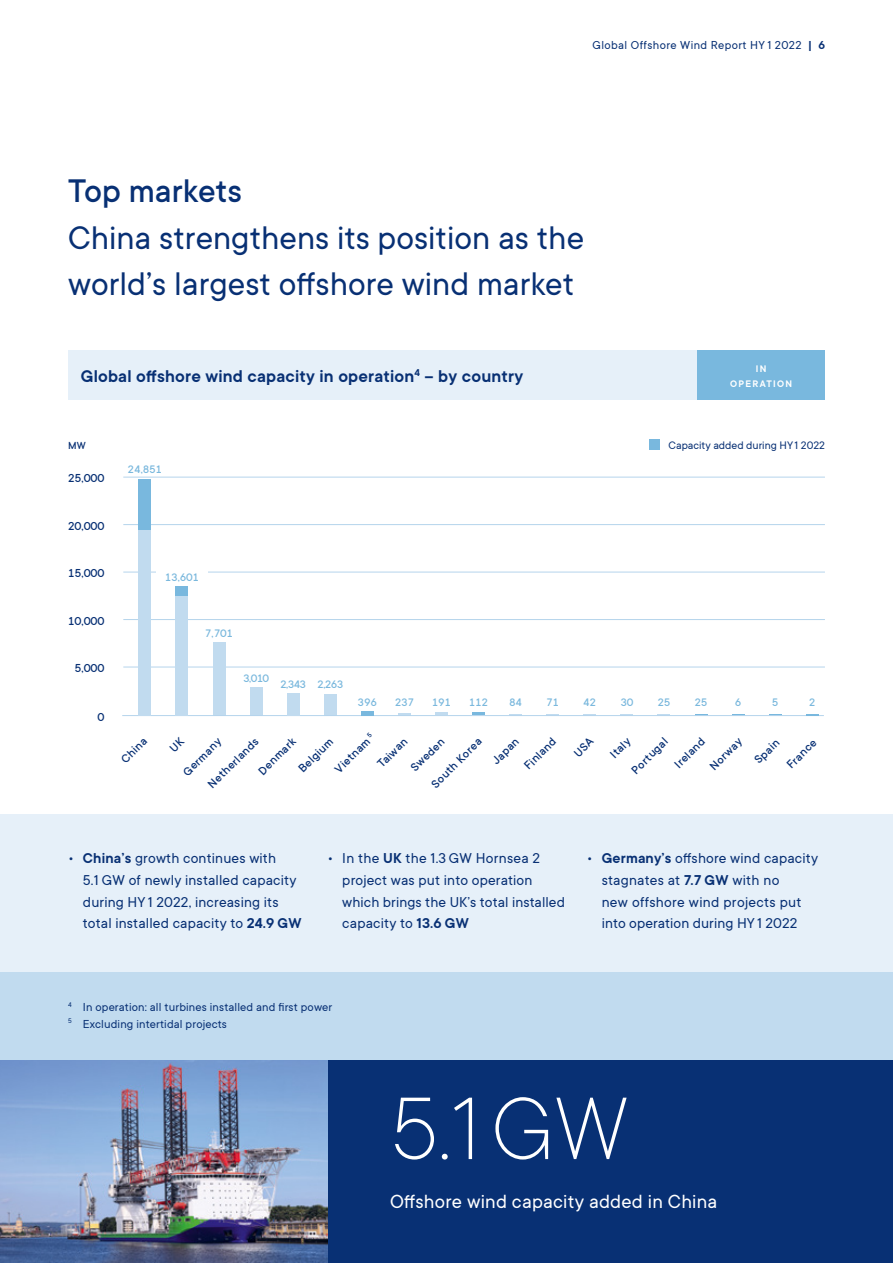
<style>
.page{position:relative;width:893px;height:1263px;background:#fff}
.page>*{position:absolute;margin:0;border:0;box-sizing:border-box;transform-origin:0 0}
.t1{font:200 97.5px "TT Commons";color:#fff}
.t2{font:36px/46.5px "TT Commons";color:#083074}
.t3{font:500 36px "TT Commons";color:#083074}
.t4{font:21px "TT Commons";letter-spacing:.01em;color:#fff}
.t5{font:600 18.75px "TT Commons";letter-spacing:.01em;color:#083074}
.t6{font:15.75px/21.8px "TT Commons";letter-spacing:.01em;color:#083074}
.t7{font:500 12.75px "TT Commons";letter-spacing:.03em;color:#083074}
.t8{font:12.75px/16.5px "TT Commons";letter-spacing:.01em;color:#083074}
.t9{font:12.75px "TT Commons";letter-spacing:.03em;color:#083074}
.t10{font:500 12px "TT Commons";letter-spacing:.03em;color:#7ab8dd}
.t11{font:12px "TT Commons";color:#083074}
.t12{font:500 11.25px "TT Commons";color:#083074}
.t13{font:600 10.5px/15px "TT Commons";letter-spacing:.12em;color:#fff;text-align:center}
.s1{font-weight:600}
</style>
<div class="page">
<div style="left:0;top:814px;width:893px;height:167px;background:#e6f0f9"></div>
<div style="left:0;top:971px;width:893px;height:99px;background:#c1dbef"></div>
<div style="left:68px;top:350px;width:757px;height:50px;background:#e6f0f9"></div>
<hr style="left:123px;top:477px;width:702px;height:1px;background:#b5d4ec">
<hr style="left:123px;top:524px;width:702px;height:1px;background:#b5d4ec">
<hr style="left:123px;top:572px;width:702px;height:1px;background:#b5d4ec">
<hr style="left:123px;top:619px;width:702px;height:1px;background:#b5d4ec">
<hr style="left:123px;top:667px;width:702px;height:1px;background:#b5d4ec">
<div style="left:327px;top:1060px;width:566px;height:203px;background:#083074"></div>
<img style="left:0;top:1060px;width:327px;height:203px">
<div style="left:213px;top:642px;width:12px;height:73px;background:#c1dbef"></div>
<div style="left:156px;top:566px;width:51px;height:20px;background:#fff"></div>
<div style="left:324px;top:694px;width:13px;height:21px;background:#c1dbef"></div>
<svg style="left:398px;top:713px;width:13px;height:2px"></svg>
<svg style="left:435px;top:712px;width:13px;height:3px"></svg>
<div style="left:250px;top:687px;width:12px;height:28px;background:#c1dbef"></div>
<svg style="left:732px;top:714px;width:12px;height:1px"></svg>
<svg style="left:769px;top:714px;width:12px;height:1px"></svg>
<svg style="left:472px;top:712px;width:13px;height:3px"></svg>
<svg style="left:509px;top:714px;width:13px;height:1px"></svg>
<svg style="left:546px;top:714px;width:13px;height:1px"></svg>
<svg style="left:620px;top:714px;width:13px;height:1px"></svg>
<svg style="left:658px;top:714px;width:12px;height:1px"></svg>
<svg style="left:695px;top:714px;width:12px;height:1px"></svg>
<div style="left:649px;top:439px;width:11px;height:10px;background:#79b8de"></div>
<div style="left:697px;top:350px;width:128px;height:50px;background:#79b8de"></div>
<svg style="left:583px;top:714px;width:13px;height:1px"></svg>
<hr style="left:122px;top:715px;width:702px;height:1px;background:#b5d4ec">
<div style="left:138px;top:480px;width:13px;height:235px;background:#c1dbef"></div>
<div style="left:138px;top:480px;width:13px;height:50px;background:#79b8de"></div>
<div style="left:176px;top:586px;width:12px;height:129px;background:#c1dbef"></div>
<div style="left:176px;top:586px;width:12px;height:9px;background:#79b8de"></div>
<div style="left:287px;top:693px;width:13px;height:22px;background:#c1dbef"></div>
<hr style="left:361px;top:711px;width:13px;height:4px;background:#79b8de">
<svg style="left:806px;top:714px;width:13px;height:1px"></svg>
<p class="t9" style="left:593px;top:38px;width:234px">Global Offshore Wind Report HY 1 2022 <span class="s1">| 6</span></p>
<h2 class="t3" style="left:68px;top:168px;width:175px">Top markets</h2>
<h2 class="t2" style="left:68px;top:213px;width:518px">China strengthens its position as the world’s largest offshore wind market</h2>
<p class="t5" style="left:81px;top:364px;width:444px">Global offshore wind capacity in operation<sup>4</sup> – by country</p>
<p class="t13" style="left:730px;top:360px;width:63px">IN<br>OPERATION</p>
<p class="t12" style="left:68px;top:438px;width:19px">MW</p>
<p class="t7" style="left:68px;top:470px;width:37px">25,000</p>
<p class="t7" style="left:68px;top:518px;width:37px">20,000</p>
<p class="t7" style="left:68px;top:565px;width:37px">15,000</p>
<p class="t7" style="left:68px;top:612px;width:37px">10,000</p>
<p class="t7" style="left:75px;top:660px;width:31px">5,000</p>
<p class="t7" style="left:98px;top:709px;width:8px">0</p>
<p class="t10" style="left:128px;top:462px;width:35px">24,851</p>
<p class="t11" style="left:668px;top:437px;width:158px">Capacity added during HY1 2022</p>
<p class="t10" style="left:165px;top:569px;width:35px">13,601</p>
<p class="t10" style="left:205px;top:626px;width:29px">7,701</p>
<p class="t10" style="left:243px;top:671px;width:27px">3,010</p>
<p class="t10" style="left:280px;top:677px;width:27px">2,343</p>
<p class="t10" style="left:317px;top:677px;width:27px">2,263</p>
<p class="t10" style="left:358px;top:695px;width:20px">396</p>
<p class="t10" style="left:395px;top:695px;width:20px">237</p>
<p class="t10" style="left:432px;top:695px;width:20px">191</p>
<p class="t10" style="left:469px;top:695px;width:20px">112</p>
<p class="t10" style="left:509px;top:695px;width:14px">84</p>
<p class="t10" style="left:546px;top:695px;width:14px">71</p>
<p class="t10" style="left:658px;top:695px;width:14px">25</p>
<p class="t10" style="left:695px;top:695px;width:14px">25</p>
<p class="t10" style="left:735px;top:695px;width:7px">6</p>
<p class="t10" style="left:584px;top:695px;width:14px">42</p>
<p class="t10" style="left:621px;top:695px;width:14px">30</p>
<p class="t10" style="left:772px;top:695px;width:7px">5</p>
<p class="t10" style="left:809px;top:695px;width:7px">2</p>
<p class="t7" style="left:117px;top:756px;width:33px;rotate:-45deg">China</p>
<p class="t7" style="left:255px;top:767px;width:49px;rotate:-45deg">Denmark</p>
<p class="t7" style="left:428px;top:780px;width:67px;rotate:-45deg">South Korea</p>
<p class="t7" style="left:488px;top:757px;width:34px;rotate:-45deg">Japan</p>
<p class="t7" style="left:520px;top:762px;width:41px;rotate:-45deg">Finland</p>
<p class="t7" style="left:628px;top:766px;width:47px;rotate:-45deg">Portugal</p>
<p class="t7" style="left:671px;top:760px;width:39px;rotate:-45deg">Ireland</p>
<p class="t7" style="left:706px;top:762px;width:42px;rotate:-45deg">Norway</p>
<p class="t7" style="left:606px;top:750px;width:25px;rotate:-45deg">Italy</p>
<p class="t7" style="left:179px;top:768px;width:50px;rotate:-45deg">Germany</p>
<p class="t7" style="left:204px;top:781px;width:68px;rotate:-45deg">Netherlands</p>
<p class="t7" style="left:295px;top:764px;width:45px;rotate:-45deg">Belgium</p>
<p class="t7" style="left:331px;top:765px;width:46px;rotate:-45deg">Vietnam</p>
<p class="t7" style="left:374px;top:760px;width:39px;rotate:-45deg">Taiwan</p>
<p class="t7" style="left:407px;top:764px;width:44px;rotate:-45deg">Sweden</p>
<p class="t7" style="left:783px;top:761px;width:38px;rotate:-45deg">France</p>
<p class="t7" style="left:751px;top:756px;width:31px;rotate:-45deg">Spain</p>
<p class="t6" style="left:83px;top:847px;width:220px;text-indent:-15px">• <span class="s1">China’s</span> growth continues with<br>5.1 GW of newly installed capacity during HY 1 2022, increasing its total installed capacity to <span class="s1">24.9 GW</span></p>
<p class="t6" style="left:342px;top:847px;width:224px;text-indent:-15px">• In the <span class="s1">UK</span> the 1.3GW Hornsea 2 project was put into operation which brings the UK’s total installed capacity to <span class="s1">13.6 GW</span></p>
<p class="t6" style="left:602px;top:847px;width:218px;text-indent:-15px">• <span class="s1">Germany’s</span> offshore wind capacity stagnates at <span class="s1">7.7 GW</span> with no<br>new offshore wind projects put into operation during HY 1 2022</p>
<p class="t8" style="left:68px;top:998px;width:266px"><sup>4</sup> In operation: all turbines installed and first power<br><sup>5</sup> Excluding intertidal projects</p>
<h1 class="t1" style="left:390px;top:1068px;width:240px">5.1GW</h1>
<h3 class="t4" style="left:390px;top:1189px;width:329px">Offshore wind capacity added in China</h3>
</div>
